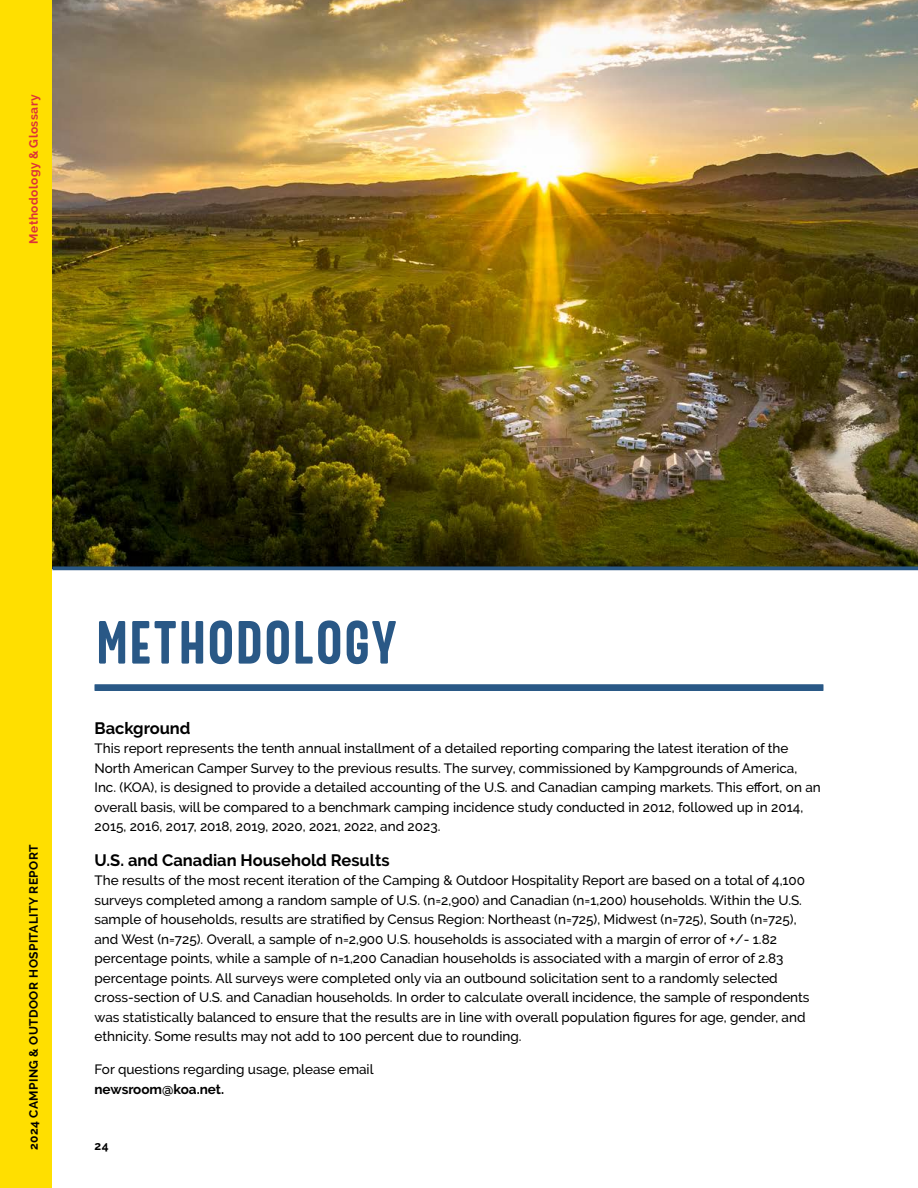
<style>
.page{position:relative;width:918px;height:1188px;background:#fff}
.page>*{position:absolute;margin:0;border:0;box-sizing:border-box;transform-origin:0 0}
.t1{font:700 60px "Merlod Norme";letter-spacing:.01em;color:#295886}
.Body{font:700 16.5px "Raleway";color:#000}
.Body-2{font:500 13.5px/19.5px "Raleway";color:#000}
.t2{font:700 12px "Raleway";letter-spacing:.035em;color:#000}
.t3{font:700 12px "Raleway";letter-spacing:.035em;color:#dc3339}
.s1{font-weight:700}
</style>
<div class="page">
<img style="left:52px;top:0;width:866px;height:568px">
<div style="left:94px;top:684px;width:729px;height:7px;background:#295886"></div>
<svg style="left:53px;top:566px;width:865px;height:4px;background:#285175"></svg>
<div style="left:0;top:0;width:52px;height:1188px;background:#ffdf00"></div>
<p class="t3" style="left:27px;top:244px;width:151px;rotate:-90deg">Methodology &amp; Glossary</p>
<p class="t2" style="left:27px;top:1150px;width:307px;rotate:-90deg">2024 CAMPING &amp; OUTDOOR HOSPITALITY REPORT</p>
<h1 class="t1" style="left:96px;top:604px;width:303px">METHODOLOGY</h1>
<p class="Body" style="left:94px;top:718px;width:97px">Background</p>
<p class="Body-2" style="left:94px;top:738px;width:728px">This report represents the tenth annual installment of a detailed reporting comparing the latest iteration of the North American Camper Survey to the previous results. The survey, commissioned by Kampgrounds of America, Inc. (KOA), is designed to provide a detailed accounting of the U.S. and Canadian camping markets. This effort, on an overall basis, will be compared to a benchmark camping incidence study conducted in 2012, followed up in 2014, 2015, 2016, 2017, 2018, 2019, 2020, 2021, 2022, and 2023.</p>
<p class="Body" style="left:94px;top:850px;width:297px">U.S. and Canadian Household Results</p>
<p class="Body-2" style="left:94px;top:870px;width:717px">The results of the most recent iteration of the Camping &amp; Outdoor Hospitality Report are based on a total of 4,100 surveys completed among a random sample of U.S. (n=2,900) and Canadian (n=1,200) households. Within the U.S. sample of households, results are stratified by Census Region: Northeast (n=725), Midwest (n=725), South (n=725), and West (n=725). Overall, a sample of n=2,900 U.S. households is associated with a margin of error of +/- 1.82 percentage points, while a sample of n=1,200 Canadian households is associated with a margin of error of 2.83 percentage points. All surveys were completed only via an outbound solicitation sent to a randomly selected cross-section of U.S. and Canadian households. In order to calculate overall incidence, the sample of respondents was statistically balanced to ensure that the results are in line with overall population figures for age, gender, and ethnicity. Some results may not add to 100 percent due to rounding.</p>
<p class="Body-2" style="left:94px;top:1059px;width:281px">For questions regarding usage, please email <span class="s1">newsroom@koa.net.</span></p>
<p class="t2" style="left:94px;top:1139px;width:16px">24</p>
</div>
